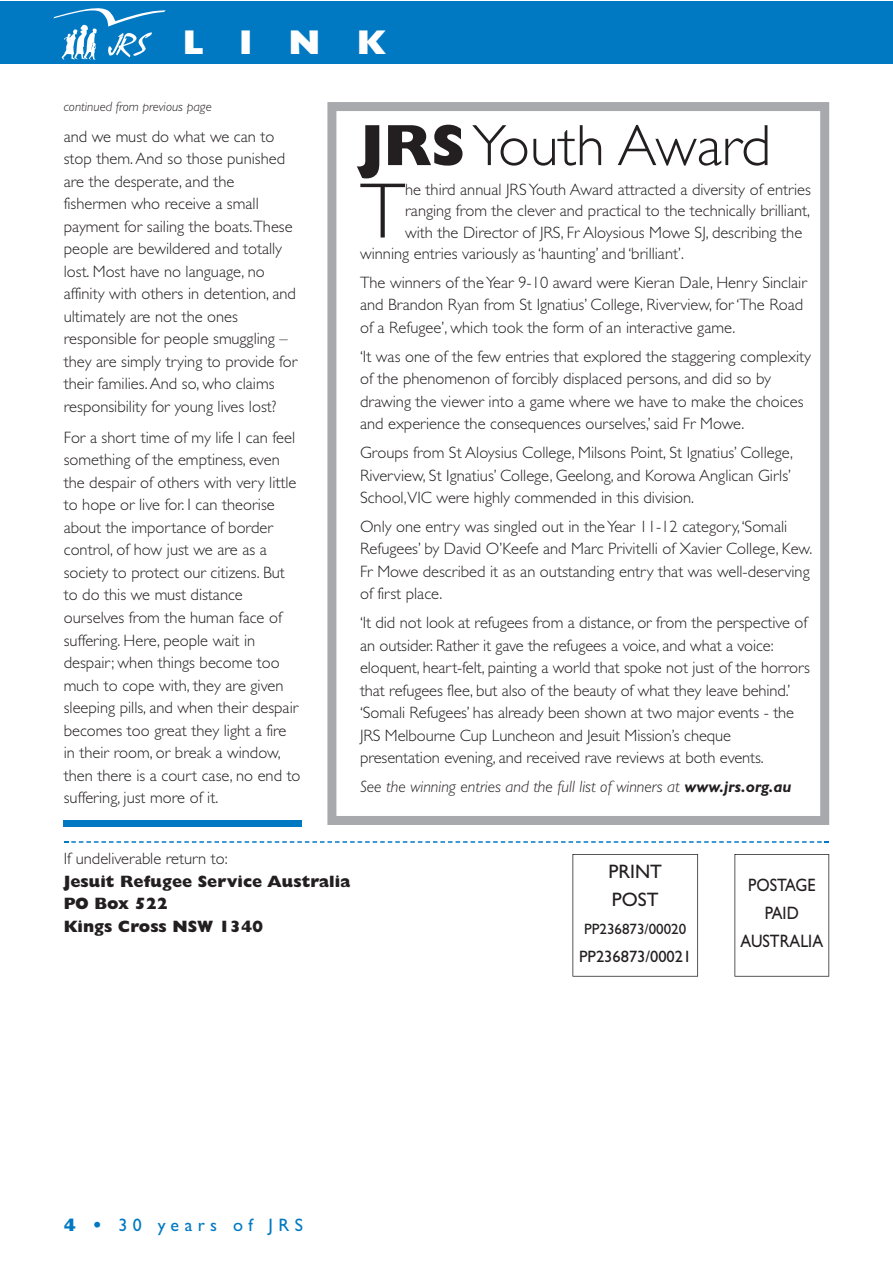
<style>
.page{position:relative;width:893px;height:1263px;background:#fff}
.page>*{position:absolute;margin:0;border:0;box-sizing:border-box;transform-origin:0 0}
.t1{font:300 78.9px "Gill Sans";color:#231f20}
.t2{font:300 58.5px "Gill Sans";color:#231f20}
.t3{font:800 34.5px "Gill Sans";color:#fff}
.t4{font:19.5px/28px "Gill Sans";color:#231f20}
.t5{font:18px/28px "Gill Sans";color:#231f20;text-align:center;scale:.9 1}
.t6{font:18px "Gill Sans";letter-spacing:.3em;color:#0079c2}
.t7{font:300 16.5px/22.5px "Gill Sans";color:#231f20}
.t8{font:italic 300 16.5px "Gill Sans";color:#231f20}
.t9{font:800 16.5px/22.5px "Gill Sans";color:#231f20}
.t10{font:16.5px "Gill Sans";color:#231f20}
.t11{font:15px "Gill Sans";color:#231f20}
.t12{font:italic 300 13.5px "Gill Sans";color:#231f20}
.s1{font-weight:800}
.s2{font-weight:700}
</style>
<div class="page">
<svg style="left:327px;top:102px;width:502px;height:723px"></svg>
<div style="left:0;top:1px;width:892px;height:63px;background:#0079c2"></div>
<svg style="left:64px;top:841px;width:765px;height:2px"></svg>
<svg style="left:53px;top:8px;width:113px;height:52px"></svg>
<svg style="left:572px;top:854px;width:126px;height:123px"></svg>
<svg style="left:734px;top:854px;width:95px;height:123px"></svg>
<div style="left:64px;top:821px;width:238px;height:6px;background:#0079c2"></div>
<h3 class="t3" style="left:183px;top:22px;width:204px">LINK</h3>
<p class="t12" style="left:64px;top:99px;width:149px">continued from previous page</p>
<p class="t7" style="left:64px;top:125px;width:235px">and we must do what we can to stop them. And so those punished are the desperate, and the fishermen who receive a small payment for sailing the boats.These people are bewildered and totally lost. Most have no language, no affinity with others in detention, and ultimately are not the ones responsible for people smuggling – they are simply trying to provide for their families. And so, who claims responsibility for young lives lost?</p>
<p class="t7" style="left:64px;top:426px;width:238px">For a short time of my life I can feel something of the emptiness, even the despair of others with very little to hope or live for. I can theorise about the importance of border control, of how just we are as a society to protect our citizens. But to do this we must distance ourselves from the human face of suffering. Here, people wait in despair; when things become too much to cope with, they are given sleeping pills, and when their despair becomes too great they light a fire in their room, or break a window, then there is a court case, no end to suffering, just more of it.</p>
<h2 class="t2" style="left:360px;top:113px;width:412px"><span class="s1">JRS</span>Youth Award</h2>
<h1 class="t1" style="left:360px;top:167px;width:47px">T</h1>
<p class="t7" style="left:405px;top:178px;width:407px">he third annual JRS Youth Award attracted a diversity of entries</p>
<p class="t7" style="left:405px;top:200px;width:407px">ranging from the clever and practical to the technically brilliant,</p>
<p class="t7" style="left:405px;top:221px;width:399px">with the Director of JRS, Fr Aloysious Mowe SJ, describing the</p>
<p class="t7" style="left:360px;top:242px;width:325px">winning entries variously as ‘haunting’ and ‘brilliant’.</p>
<p class="t7" style="left:360px;top:271px;width:448px">The winners of the Year 9-10 award were Kieran Dale, Henry Sinclair and Brandon Ryan from St Ignatius’ College, Riverview, for ‘The Road of a Refugee’, which took the form of an interactive game.</p>
<p class="t7" style="left:360px;top:345px;width:452px">‘It was one of the few entries that explored the staggering complexity of the phenomenon of forcibly displaced persons, and did so by drawing the viewer into a game where we have to make the choices and experience the consequences ourselves,’ said Fr Mowe.</p>
<p class="t7" style="left:360px;top:441px;width:434px">Groups from St Aloysius College, Milsons Point, St Ignatius’ College,<br>Riverview, St Ignatius’ College, Geelong, and Korowa Anglican Girls’<br>School,VIC were highly commended in this division.</p>
<p class="t7" style="left:360px;top:515px;width:454px">Only one entry was singled out in the Year 11-12 category, ‘Somali Refugees’ by David O’Keefe and Marc Privitelli of Xavier College, Kew.<br>Fr Mowe described it as an outstanding entry that was well-deserving of first place.</p>
<p class="t7" style="left:360px;top:612px;width:451px">‘It did not look at refugees from a distance, or from the perspective of an outsider. Rather it gave the refugees a voice, and what a voice: eloquent, heart-felt, painting a world that spoke not just of the horrors that refugees flee, but also of the beauty of what they leave behind.’ ‘Somali Refugees’ has already been shown at two major events - the JRS Melbourne Cup Luncheon and Jesuit Mission’s cheque presentation evening, and received rave reviews at both events.</p>
<p class="t8" style="left:360px;top:777px;width:433px">See the winning entries and the full list of winners at <span class="s2">www.jrs.org.au</span></p>
<p class="t7" style="left:64px;top:848px;width:165px">If undeliverable return to:</p>
<p class="t9" style="left:64px;top:870px;width:288px">Jesuit Refugee Service Australia<br>PO Box 522<br>Kings Cross NSW 1340</p>
<p class="t4" style="left:608px;top:857px;width:55px">PRINT<br>POST</p>
<p class="t11" style="left:584px;top:920px;width:104px">PP236873/00020</p>
<p class="t10" style="left:579px;top:947px;width:114px">PP236873/00021</p>
<p class="t5" style="left:741px;top:871px;width:93px">POSTAGE<br>PAID<br>AUSTRALIA</p>
<p class="t6" style="left:119px;top:1214px;width:186px">30 years of JRS</p>
</div>
